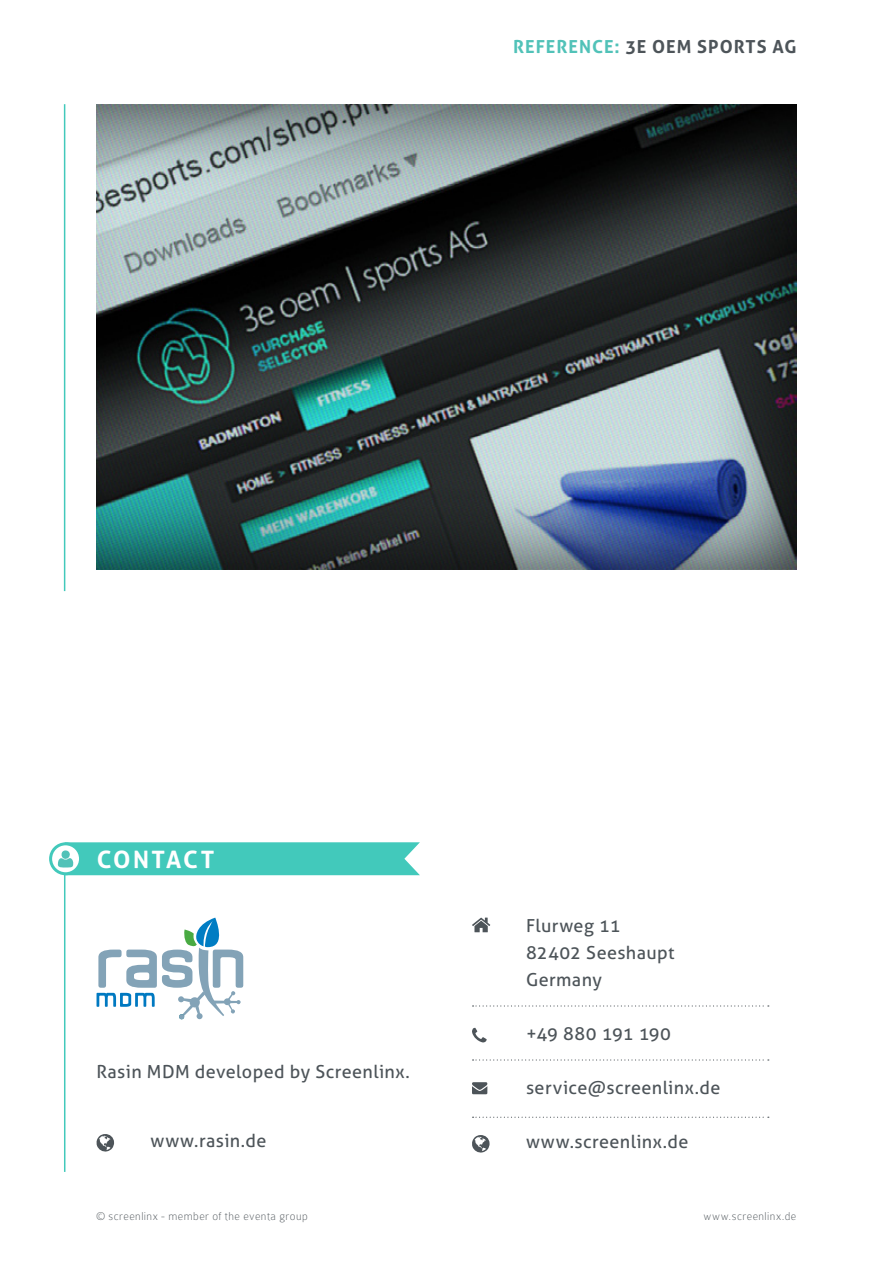
<style>
.page{position:relative;width:893px;height:1263px;background:#fff}
.page>*{position:absolute;margin:0;border:0;box-sizing:border-box;transform-origin:0 0}
.t1{font:700 24px "Aller";letter-spacing:.105em;color:#fff}
.t2{font:18px/27px "Aller";letter-spacing:.02em;color:#4d5459}
.t3{font:700 18px "Aller";letter-spacing:.055em;color:#4d5459}
.t4{font:18px "Aller";color:#4d5459}
.t5{font:100 12px "Colaborate";letter-spacing:.035em;color:#4d5459}
.s1{color:#51c2b8}
</style>
<div class="page">
<svg style="left:97px;top:917px;width:146px;height:102px"></svg>
<svg style="left:96px;top:1134px;width:18px;height:18px"></svg>
<svg style="left:472px;top:917px;width:18px;height:15px"></svg>
<svg style="left:473px;top:1005px;width:296px;height:1px"></svg>
<svg style="left:472px;top:1028px;width:15px;height:14px"></svg>
<svg style="left:473px;top:1059px;width:296px;height:1px"></svg>
<svg style="left:472px;top:1082px;width:16px;height:12px"></svg>
<svg style="left:473px;top:1117px;width:296px;height:1px"></svg>
<svg style="left:472px;top:1135px;width:18px;height:18px"></svg>
<svg style="left:51px;top:844px;width:30px;height:30px"></svg>
<div style="left:49px;top:842px;width:33px;height:33px;border:3px solid #42c9bb;border-radius:50%"></div>
<hr style="left:64px;top:873px;width:1px;height:299px;background:#42c9bb">
<svg style="left:58px;top:842px;width:362px;height:33px;background:#4ccbbe"></svg>
<hr style="left:64px;top:104px;width:1px;height:487px;background:#42c9bb">
<img style="left:97px;top:104px;width:699px;height:466px">
<p class="t3" style="left:513px;top:36px;width:285px"><span class="s1">REFERENCE:</span> 3E OEM SPORTS AG</p>
<h1 class="t1" style="left:97px;top:845px;width:119px">CONTACT</h1>
<p class="t2" style="left:97px;top:1058px;width:315px">Rasin MDM developed by Screenlinx.</p>
<p class="t2" style="left:151px;top:1127px;width:118px">www.rasin.de</p>
<p class="t2" style="left:526px;top:912px;width:150px">Flurweg 11<br>82402 Seeshaupt<br>Germany</p>
<p class="t4" style="left:526px;top:1023px;width:147px">+49 880 191 190</p>
<p class="t2" style="left:526px;top:1074px;width:196px">service@screenlinx.de</p>
<p class="t2" style="left:526px;top:1128px;width:164px">www.screenlinx.de</p>
<p class="t5" style="left:97px;top:1210px;width:213px">© screenlinx - member of the eventa group</p>
<p class="t5" style="left:703px;top:1210px;width:94px">www.screenlinx.de</p>
</div>
